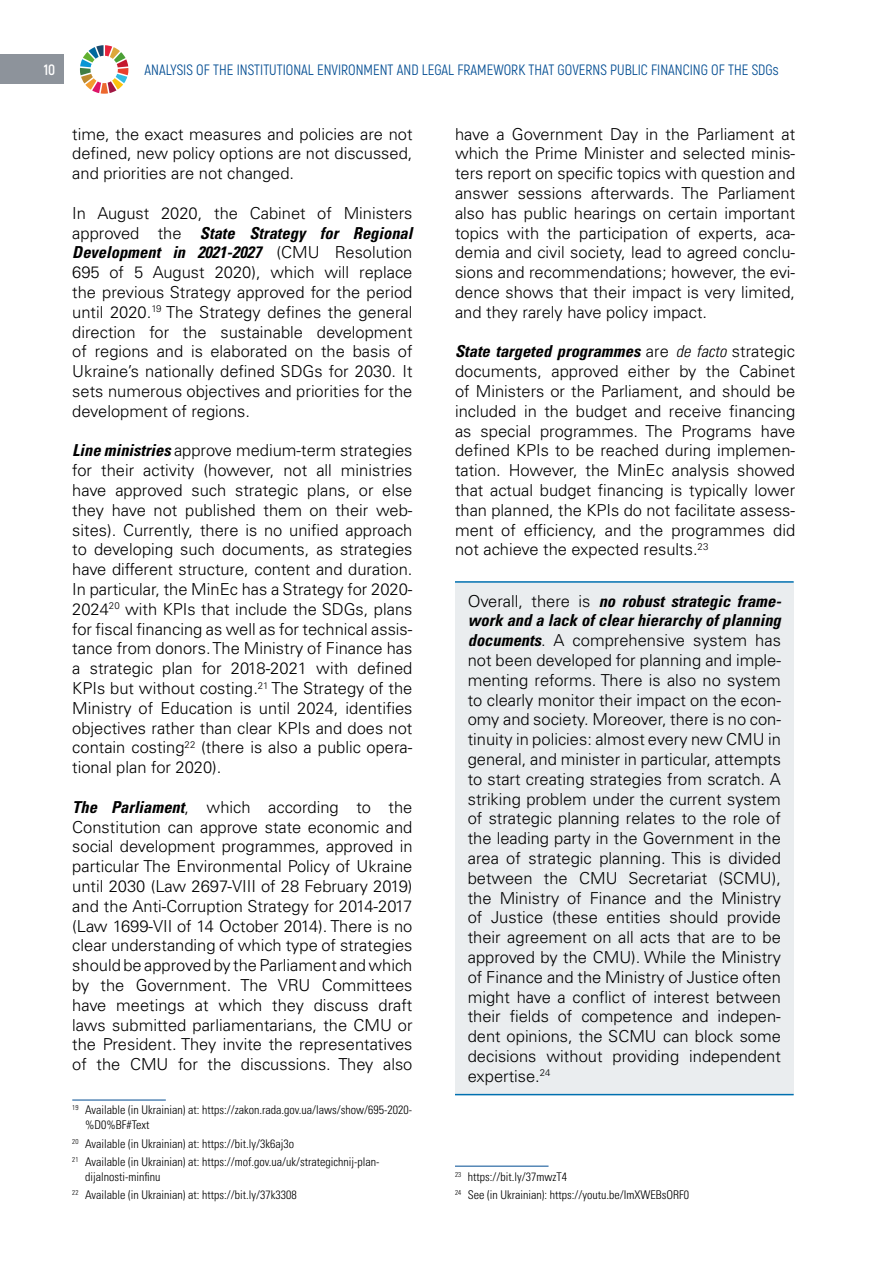
<style>
.page{position:relative;width:893px;height:1263px;background:#fff}
.page>*{position:absolute;margin:0;border:0;box-sizing:border-box;transform-origin:0 0}
.t1{font:300 16.5px/19.8px "Univers LTCYR 45";color:#000;text-align:justify}
.t2{font:16.5px/19.8px "Univers LTCYR 67 Bold Cond Obl";color:#000}
.t3{font:15px "Akrobat";color:#004c92}
.t4{font:700 15px "Akrobat";color:#fff}
.t5{font:12px/18.6px "Univers LTCYR 47 Light Cond";color:#000}
.s1{font-family:"Univers LTCYR 45";font-weight:300}
.s2{font-family:"Univers LTCYR 67 Bold Cond Obl";font-weight:400}
.s3{font-family:"Univers LTCYR 47 Light Cond Obl"}
</style>
<div class="page">
<div style="left:0;top:55px;width:64px;height:29px;background:#8d939b"></div>
<svg style="left:80px;top:45px;width:48px;height:49px"></svg>
<hr style="left:72px;top:1100px;width:94px;height:1px;background:#004c92">
<div style="left:455px;top:582px;width:339px;height:512px;background:#eaedef"></div>
<hr style="left:455px;top:581px;width:339px;height:2px;background:#0070b0">
<hr style="left:455px;top:1094px;width:339px;height:1px;background:#0070b0">
<hr style="left:455px;top:1166px;width:94px;height:1px;background:#004c92">
<p class="t4" style="left:44px;top:60px;width:13px">10</p>
<p class="t3" style="left:145px;top:61px;width:635px">ANALYSIS OF THE INSTITUTIONAL ENVIRONMENT AND LEGAL FRAMEWORK THAT GOVERNS PUBLIC FINANCING OF THE SDGS</p>
<p class="t1" style="left:72px;top:123px;width:342px">time, the exact measures and policies are not defined, new policy options are not discussed, and priorities are not changed.</p>
<p class="t1" style="left:72px;top:203px;width:342px">In August 2020, the Cabinet of Ministers</p>
<p class="t2" style="left:72px;top:222px;width:342px"><span class="s1">approved the</span> State Strategy for Regional<br>Development in 2021-2027 <span class="s1">(CMU Resolution</span></p>
<p class="t1" style="left:72px;top:262px;width:342px">695 of 5 August 2020), which will replace the previous Strategy approved for the period until 2020.<sup>19</sup> The Strategy defines the general direction for the sustainable development of regions and is elaborated on the basis of Ukraine’s nationally defined SDGs for 2030. It sets numerous objectives and priorities for the development of regions.</p>
<p class="t1" style="left:72px;top:440px;width:342px"><span class="s2">Line ministries</span> approve medium-term strategies for their activity (however, not all ministries have approved such strategic plans, or else they have not published them on their web&shy;sites). Currently, there is no unified approach to developing such documents, as strategies have different structure, content and duration.<br>In particular, the MinEc has a Strategy for 2020- 2024<sup>20</sup> with KPIs that include the SDGs, plans for fiscal financing as well as for technical assis&shy;tance from donors. The Ministry of Finance has a strategic plan for 2018-2021 with defined KPIs but without costing.<sup>21</sup> The Strategy of the Ministry of Education is until 2024, identifies objectives rather than clear KPIs and does not contain costing<sup>22</sup> (there is also a public opera&shy;tional plan for 2020).</p>
<p class="t1" style="left:72px;top:797px;width:342px"><span class="s2">The Parliament</span>, which according to the Constitution can approve state economic and social development programmes, approved in particular The Environmental Policy of Ukraine until 2030 (Law 2697-VIII of 28 February 2019) and the Anti-Corruption Strategy for 2014-2017 (Law 1699-VII of 14 October 2014). There is no clear understanding of which type of strategies should be approved by the Parliament and which by the Government. The VRU Committees have meetings at which they discuss draft laws submitted parliamentarians, the CMU or the President. They invite the representatives of the CMU for the discussions. They also</p>
<p class="t5" style="left:85px;top:1102px;width:328px;line-height:14.4px;text-indent:-13px"><sup>19</sup> Available (in Ukrainian) at: https://zakon.rada.gov.ua/laws/show/695-2020- %D0%BF#Text</p>
<p class="t5" style="left:72px;top:1133px;width:309px"><sup>20</sup> Available (in Ukrainian) at: https://bit.ly/3k6aj3o<br><sup>21</sup> Available (in Ukrainian) at: https://mof.gov.ua/uk/strategichnij-plan-</p>
<p class="t5" style="left:72px;top:1166px;width:226px;text-indent:13px">dijalnosti-minfinu<br><sup>22</sup> Available (in Ukrainian) at: https://bit.ly/37k3308</p>
<p class="t1" style="left:455px;top:123px;width:342px">have a Government Day in the Parliament at which the Prime Minister and selected minis&shy;ters report on specific topics with question and answer sessions afterwards. The Parliament also has public hearings on certain important topics with the participation of experts, aca&shy;demia and civil society, lead to agreed conclu&shy;sions and recommendations; however, the evi&shy;dence shows that their impact is very limited, and they rarely have policy impact.</p>
<p class="t2" style="left:455px;top:341px;width:342px">State targeted programmes <span class="s1">are</span> <span class="s3">de facto</span> <span class="s1">strategic</span></p>
<p class="t1" style="left:455px;top:361px;width:342px">documents, approved either by the Cabinet of Ministers or the Parliament, and should be included in the budget and receive financing as special programmes. The Programs have defined KPIs to be reached during implemen&shy;tation. However, the MinEc analysis showed that actual budget financing is typically lower than planned, the KPIs do not facilitate assess&shy;ment of efficiency, and the programmes did not achieve the expected results.<sup>23</sup></p>
<p class="t2" style="left:468px;top:590px;width:315px"><span class="s1">Overall, there is</span> no robust strategic frame&shy;work and a lack of clear hierarchy of planning</p>
<p class="t1" style="left:468px;top:630px;width:315px"><span class="s2">documents</span>. A comprehensive system has not been developed for planning and imple&shy;menting reforms. There is also no system to clearly monitor their impact on the econ&shy;omy and society. Moreover, there is no con&shy;tinuity in policies: almost every new CMU in general, and minister in particular, attempts to start creating strategies from scratch. A striking problem under the current system of strategic planning relates to the role of the leading party in the Government in the area of strategic planning. This is divided between the CMU Secretariat (SCMU), the Ministry of Finance and the Ministry of Justice (these entities should provide their agreement on all acts that are to be approved by the CMU). While the Ministry of Finance and the Ministry of Justice often might have a conflict of interest between their fields of competence and indepen&shy;dent opinions, the SCMU can block some decisions without providing independent expertise.<sup>24</sup></p>
<p class="t5" style="left:455px;top:1166px;width:235px"><sup>23</sup> https://bit.ly/37mwzT4<br><sup>24</sup> See (in Ukrainian): https://youtu.be/ImXWEBsORF0</p>
</div>
